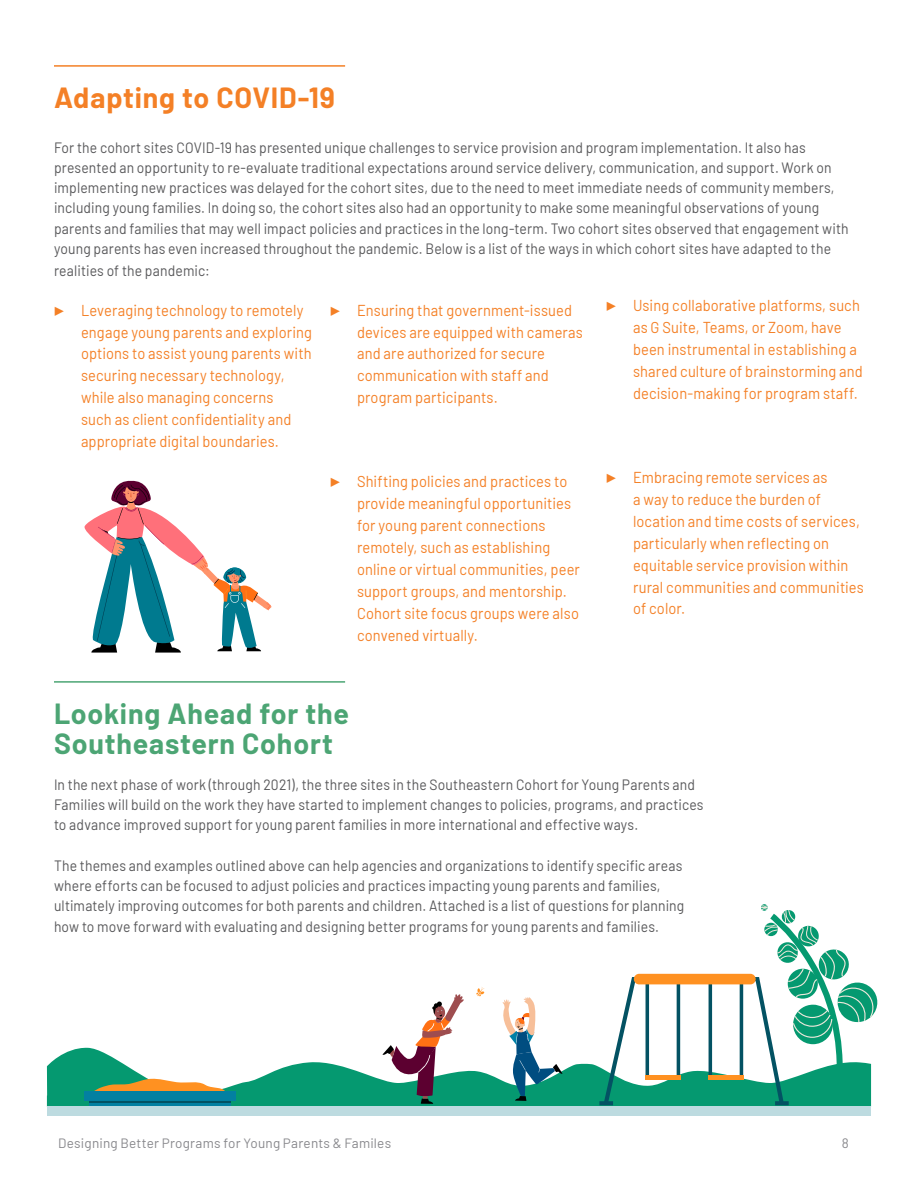
<style>
.page{position:relative;width:918px;height:1188px;background:#fff}
.page>*{position:absolute;margin:0;border:0;box-sizing:border-box;transform-origin:0 0}
.CFGB_Headline_1{font:700 28.5px/30px "Barlow";letter-spacing:.03em;color:#4ca574}
.CFGB_Headline_1-2{font:700 28.5px "Barlow";letter-spacing:.025em;color:#f48026}
.CFGB_Paragraph_1{font:15.75px/21.9px "Barlow";letter-spacing:.01em;color:#f48026;scale:.92 1}
.CFGB_Paragraph_1-2{font:15px/20.2px "Barlow";letter-spacing:.01em;color:#58585a;scale:.92 1}
.t1{font:13.5px "Barlow";letter-spacing:.015em;color:#88888c}
.s1{font-family:"Acumin Pro";font-weight:700}
</style>
<div class="page">
<svg style="left:47px;top:1047px;width:824px;height:59px;fill:#059970"></svg>
<div style="left:47px;top:1106px;width:824px;height:10px;background:#bddbe0"></div>
<hr style="left:54px;top:65px;width:291px;height:2px;background:#f48026">
<hr style="left:54px;top:681px;width:291px;height:2px;background:#4ca574">
<svg style="left:84px;top:480px;width:188px;height:173px"></svg>
<svg style="left:599px;top:905px;width:279px;height:200px"></svg>
<div style="left:634px;top:974px;width:122px;height:10px;background:#ff9121;border-radius:5px"></div>
<hr style="left:708px;top:1076px;width:36px;height:4px;background:#ff9121">
<div style="left:89px;top:1096px;width:142px;height:9px;background:#0380a1"></div>
<hr style="left:89px;top:1101px;width:142px;height:2px;background:#035263">
<svg style="left:91px;top:1077px;width:136px;height:15px"></svg>
<div style="left:84px;top:1092px;width:152px;height:9px;background:#0380a1"></div>
<svg style="left:500px;top:997px;width:62px;height:104px"></svg>
<svg style="left:383px;top:994px;width:81px;height:110px"></svg>
<svg style="left:476px;top:987px;width:8px;height:9px"></svg>
<p class="CFGB_Headline_1-2" style="left:54px;top:77px;width:282px">Adapting to COVID-19</p>
<p class="CFGB_Paragraph_1-2" style="left:54px;top:136px;width:865px">For the cohort sites COVID-19 has presented unique challenges to service provision and program implementation. It also has presented an opportunity to re-evaluate traditional expectations around service delivery, communication, and support. Work on implementing new practices was delayed for the cohort sites, due to the need to meet immediate needs of community members, including young families. In doing so, the cohort sites also had an opportunity to make some meaningful observations of young parents and families that may well impact policies and practices in the long-term. Two cohort sites observed that engagement with young parents has even increased throughout the pandemic. Below is a list of the ways in which cohort sites have adapted to the</p>
<p class="CFGB_Paragraph_1-2" style="left:54px;top:259px;width:171px">realities of the pandemic:</p>
<p class="CFGB_Paragraph_1" style="left:81px;top:298px;width:253px;text-indent:-27px"><span class="s1">▶</span> Leveraging technology to remotely engage young parents and exploring options to assist young parents with securing necessary technology, while also managing concerns<br>such as client confidentiality and appropriate digital boundaries.</p>
<p class="CFGB_Paragraph_1" style="left:357px;top:298px;width:247px;text-indent:-27px"><span class="s1">▶</span> Ensuring that government-issued devices are equipped with cameras and are authorized for secure communication with staff and program participants.</p>
<p class="CFGB_Paragraph_1" style="left:633px;top:294px;width:251px;text-indent:-27px"><span class="s1">▶</span> Using collaborative platforms, such as G Suite, Teams, or Zoom, have been instrumental in establishing a shared culture of brainstorming and decision-making for program staff.</p>
<p class="CFGB_Paragraph_1" style="left:357px;top:469px;width:244px;text-indent:-27px"><span class="s1">▶</span> Shifting policies and practices to provide meaningful opportunities for young parent connections remotely, such as establishing online or virtual communities, peer support groups, and mentorship.<br>Cohort site focus groups were also convened virtually.</p>
<p class="CFGB_Paragraph_1" style="left:633px;top:465px;width:253px;text-indent:-27px"><span class="s1">▶</span> Embracing remote services as<br>a way to reduce the burden of location and time costs of services, particularly when reflecting on equitable service provision within rural communities and communities of color.</p>
<p class="CFGB_Headline_1" style="left:54px;top:697px;width:297px">Looking Ahead for the<br>Southeastern Cohort</p>
<p class="CFGB_Paragraph_1-2" style="left:54px;top:773px;width:708px">In the next phase of work (through 2021), the three sites in the Southeastern Cohort for Young Parents and<br>Families will build on the work they have started to implement changes to policies, programs, and practices to advance improved support for young parent families in more international and effective ways.</p>
<p class="CFGB_Paragraph_1-2" style="left:54px;top:854px;width:687px">The themes and examples outlined above can help agencies and organizations to identify specific areas where efforts can be focused to adjust policies and practices impacting young parents and families, ultimately improving outcomes for both parents and children. Attached is a list of questions for planning how to move forward with evaluating and designing better programs for young parents and families.</p>
<p class="t1" style="left:58px;top:1134px;width:334px">Designing Better Programs for Young Parents &amp; Familes</p>
<p class="t1" style="left:842px;top:1134px;width:9px">8</p>
</div>
